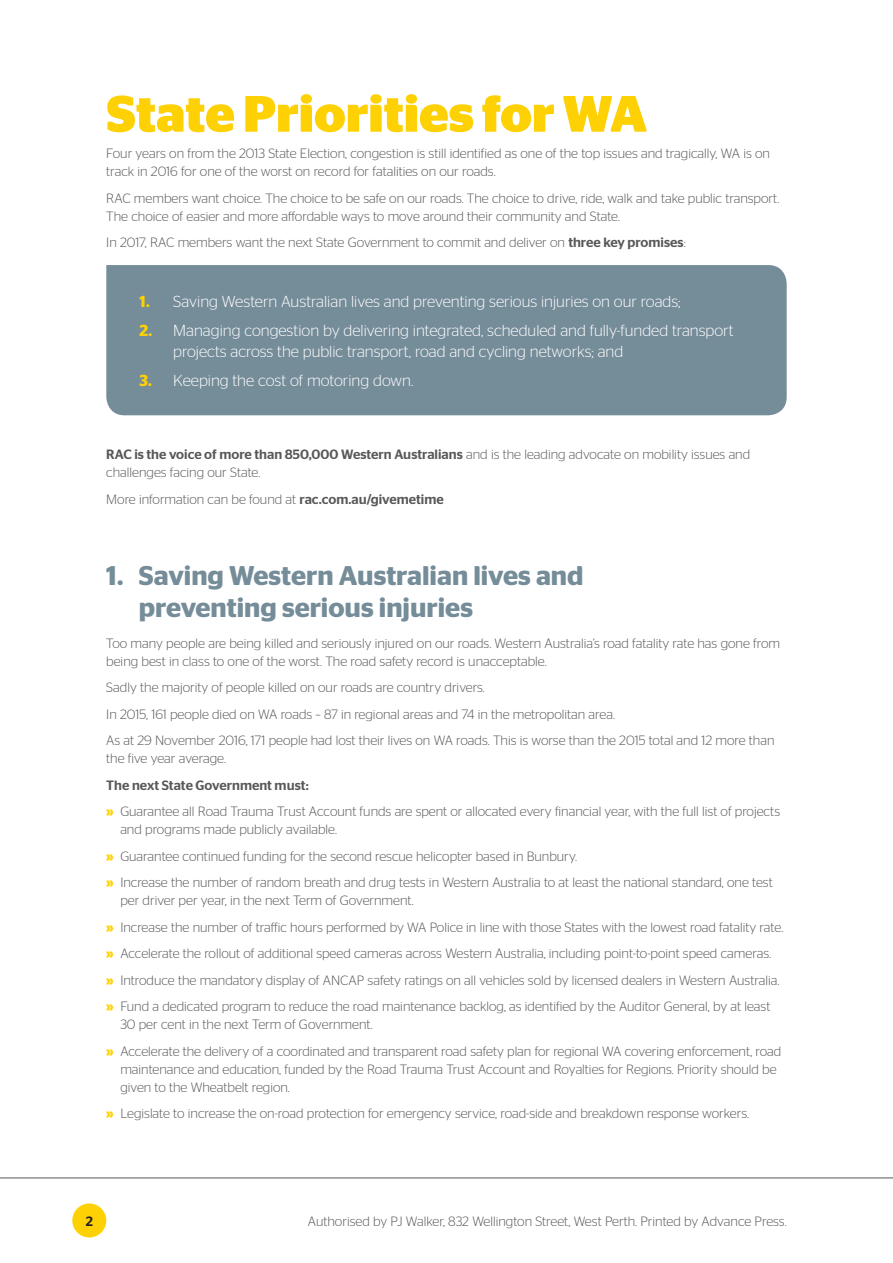
<style>
.page{position:relative;width:893px;height:1263px;background:#fff}
.page>*{position:absolute;margin:0;border:0;box-sizing:border-box;transform-origin:0 0}
.t1{font:700 51px "Stag Sans";color:#fed105}
.t2{font:600 27px/31.5px "Stag Sans";color:#758c99}
.t3{font:300 15.9px/21.3px "Stag Sans";color:#fff}
.t4{font:300 13.5px/26.5px "Stag Sans";color:#57585a}
.t5{font:500 13.5px "Stag Sans";color:#231f20}
.s1{font-weight:500}
.s2{font-weight:600;color:#fed105}
.s3{font-weight:700;color:#fed105}
</style>
<div class="page">
<div style="left:72px;top:1203px;width:34px;height:34px;background:#fed105;border-radius:50%"></div>
<hr style="left:0;top:1177px;width:893px;height:1px;background:#57585a">
<div style="left:106px;top:265px;width:681px;height:150px;background:#758c99"></div>
<h1 class="t1" style="left:106px;top:84px;width:542px">State Priorities for WA</h1>
<p class="t4" style="left:106px;top:144px;width:665px;line-height:18px">Four years on from the 2013 State Election, congestion is still identified as one of the top issues and tragically, WA is on track in 2016 for one of the worst on record for fatalities on our roads.</p>
<p class="t4" style="left:106px;top:189px;width:675px;line-height:18px">RAC members want choice. The choice to be safe on our roads. The choice to drive, ride, walk and take public transport.<br>The choice of easier and more affordable ways to move around their community and State.</p>
<p class="t4" style="left:106px;top:229px;width:581px">In 2017, RAC members want the next State Government to commit and deliver on <span class="s1">three key promises</span>:</p>
<p class="t3" style="left:140px;top:290px;width:543px"><span class="s2">1.</span> Saving Western Australian lives and preventing serious injuries on our roads;</p>
<p class="t3" style="left:173px;top:319px;width:562px;text-indent:-34px"><span class="s2">2.</span> Managing congestion by delivering integrated, scheduled and fully-funded transport projects across the public transport, road and cycling networks; and</p>
<p class="t3" style="left:140px;top:370px;width:275px"><span class="s2">3.</span> Keeping the cost of motoring down.</p>
<p class="t4" style="left:106px;top:445px;width:645px;line-height:18px"><span class="s1">RAC is the voice of more than 850,000 Western Australians</span> and is the leading advocate on mobility issues and challenges facing our State.</p>
<p class="t4" style="left:106px;top:486px;width:339px">More information can be found at <span class="s1">rac.com.au/givemetime</span></p>
<h2 class="t2" style="left:139px;top:560px;width:446px;text-indent:-32px">1. Saving Western Australian lives and preventing serious injuries</h2>
<p class="t4" style="left:106px;top:634px;width:675px;line-height:18px">Too many people are being killed and seriously injured on our roads. Western Australia’s road fatality rate has gone from being best in class to one of the worst. The road safety record is unacceptable.</p>
<p class="t4" style="left:106px;top:674px;width:670px">Sadly the majority of people killed on our roads are country drivers.<br>In 2015, 161 people died on WA roads – 87 in regional areas and 74 in the metropolitan area.<br>As at 29 November 2016, 171 people had lost their lives on WA roads. This is worse than the 2015 total and 12 more than</p>
<p class="t4" style="left:106px;top:745px;width:121px">the five year average.</p>
<p class="t4" style="left:106px;top:771px;width:675px"><span class="s1">The next State Government must:<br></span><span class="s3">»</span> Guarantee all Road Trauma Trust Account funds are spent or allocated every financial year, with the full list of projects</p>
<p class="t4" style="left:106px;top:816px;width:668px;text-indent:14px">and programs made publicly available.<br><span class="s3">»</span> Guarantee continued funding for the second rescue helicopter based in Bunbury.<br><span class="s3">»</span> Increase the number of random breath and drug tests in Western Australia to at least the national standard, one test</p>
<p class="t4" style="left:106px;top:887px;width:678px;text-indent:14px">per driver per year, in the next Term of Government.<br><span class="s3">»</span> Increase the number of traffic hours performed by WA Police in line with those States with the lowest road fatality rate. <span class="s3">»</span> Accelerate the rollout of additional speed cameras across Western Australia, including point-to-point speed cameras.<br><span class="s3">»</span> Introduce the mandatory display of ANCAP safety ratings on all vehicles sold by licensed dealers in Western Australia. <span class="s3">»</span> Fund a dedicated program to reduce the road maintenance backlog, as identified by the Auditor General, by at least</p>
<p class="t4" style="left:106px;top:1011px;width:677px;text-indent:14px">30 per cent in the next Term of Government.<br><span class="s3">»</span> Accelerate the delivery of a coordinated and transparent road safety plan for regional WA covering enforcement, road</p>
<p class="t4" style="left:120px;top:1060px;width:658px;line-height:18px">maintenance and education, funded by the Road Trauma Trust Account and Royalties for Regions. Priority should be given to the Wheatbelt region.</p>
<p class="t4" style="left:106px;top:1100px;width:644px"><span class="s3">»</span> Legislate to increase the on-road protection for emergency service, road-side and breakdown response workers.</p>
<p class="t5" style="left:86px;top:1213px;width:9px">2</p>
<p class="t4" style="left:308px;top:1208px;width:480px">Authorised by PJ Walker, 832 Wellington Street, West Perth. Printed by Advance Press.</p>
</div>
